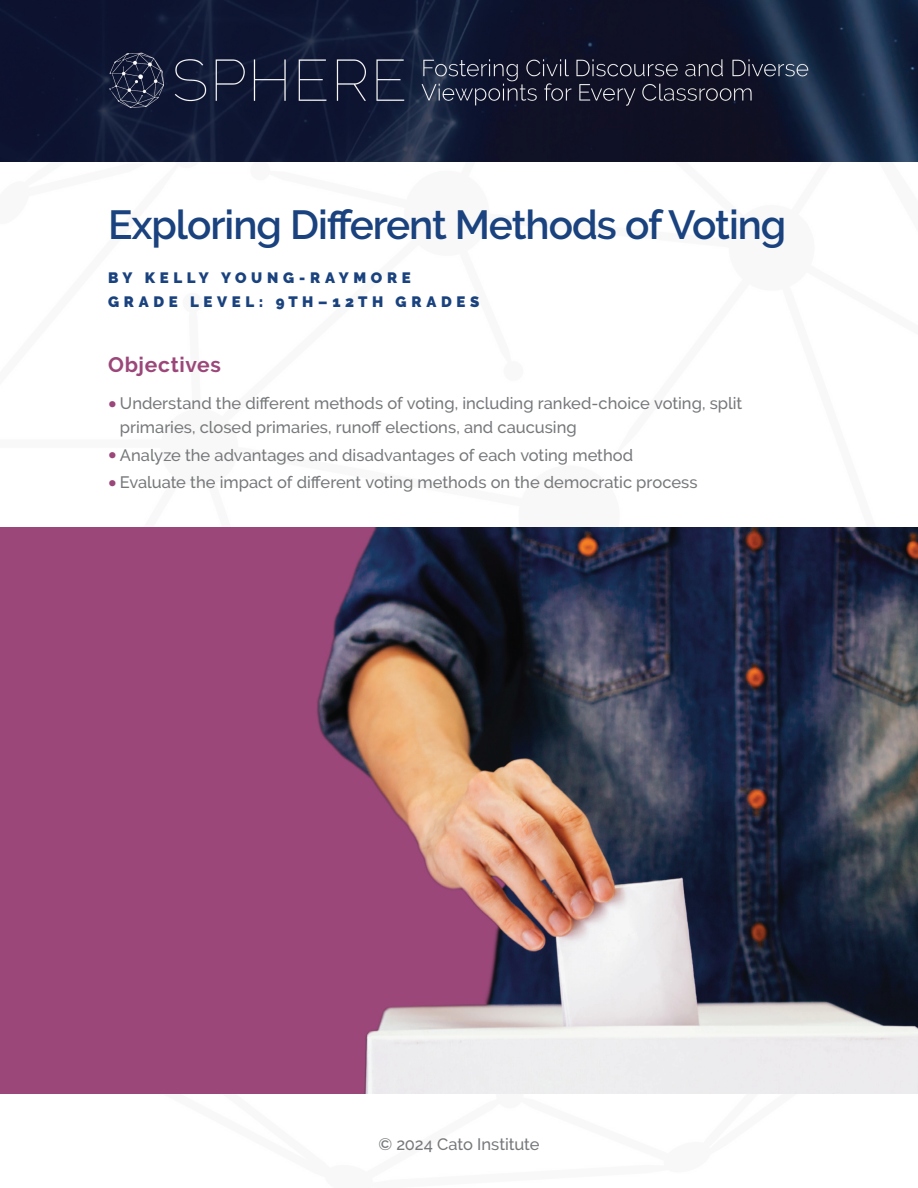
<style>
.page{position:relative;width:918px;height:1188px;background:#fff}
.page>*{position:absolute;margin:0;border:0;box-sizing:border-box;transform-origin:0 0}
.t1{font:600 40.5px "Raleway";letter-spacing:-.025em;color:#19427e}
.t2{font:700 21px "Raleway";letter-spacing:.03em;color:#9b4779}
.t3{font:500 16.5px/24px "Raleway";color:#76787b}
.t4{font:900 15px/24px "Raleway";letter-spacing:.31em;color:#19427e}
.s1{font-family:"Proxima Nova";font-weight:900;font-size:24px;color:#9b4779}
</style>
<div class="page">
<img style="left:0;top:0;width:918px;height:162px">
<img style="left:0;top:527px;width:918px;height:567px">
<h1 class="t1" style="left:108px;top:201px;width:680px">Exploring Different Methods of Voting</h1>
<p class="t4" style="left:108px;top:266px;width:373px">BY KELLY YOUNG-RAYMORE<br>GRADE LEVEL: 9TH–12TH GRADES</p>
<p class="t2" style="left:108px;top:352px;width:114px">Objectives</p>
<p class="t3" style="left:120px;top:391px;width:624px;text-indent:-12px"><span class="s1">•</span> Understand the different methods of voting, including ranked-choice voting, split primaries, closed primaries, runoff elections, and caucusing</p>
<p class="t3" style="left:108px;top:443px;width:527px"><span class="s1">•</span> Analyze the advantages and disadvantages of each voting method</p>
<p class="t3" style="left:108px;top:470px;width:591px"><span class="s1">•</span> Evaluate the impact of different voting methods on the democratic process</p>
<p class="t3" style="left:378px;top:1132px;width:163px">© 2024 Cato Institute</p>
</div>
